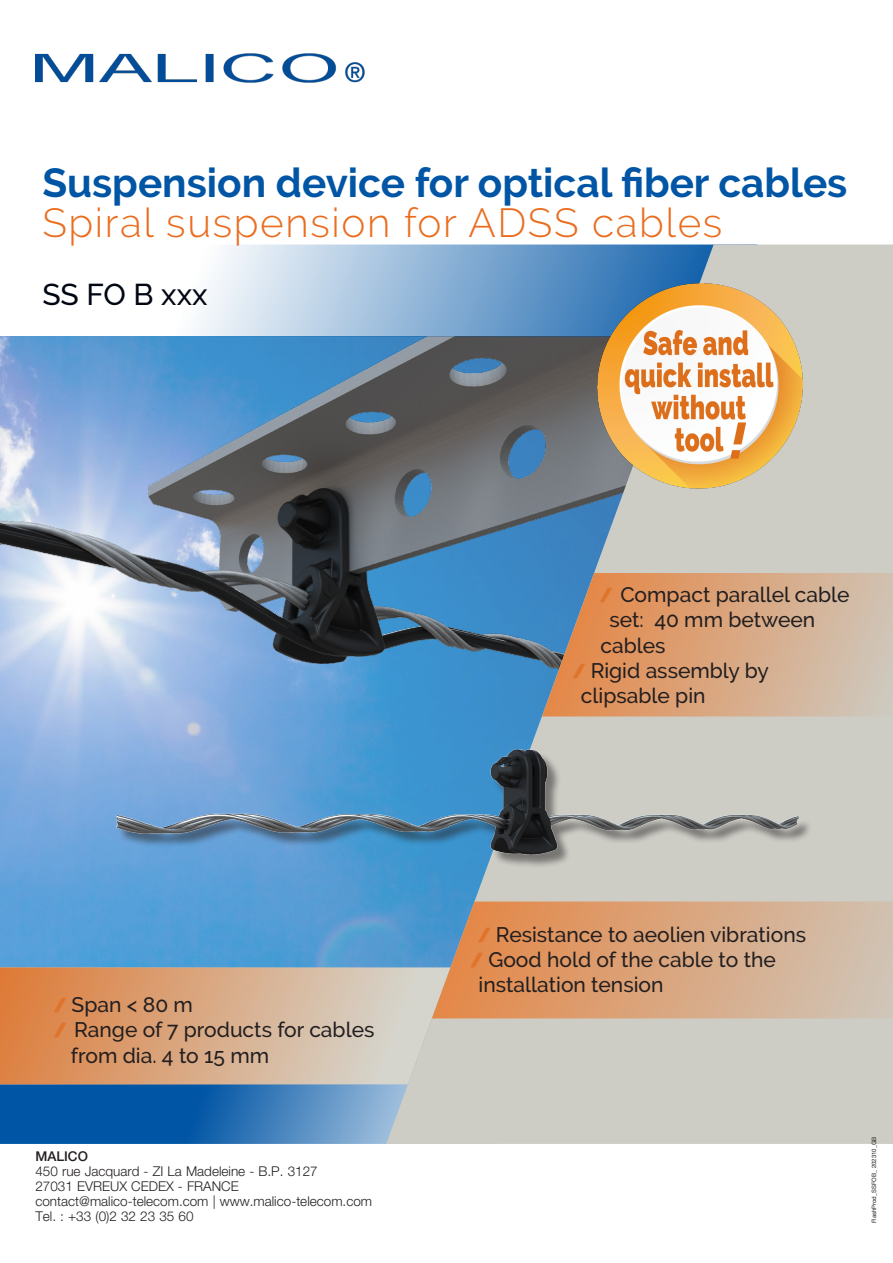
<style>
.page{position:relative;width:893px;height:1263px;background:#fff}
.page>*{position:absolute;margin:0;border:0;box-sizing:border-box;transform-origin:0 0}
.t1{font:700 40.5px "Raleway";color:#0155a5}
.t2{font:300 40.5px "Raleway";letter-spacing:.04em;color:#ea6d1f}
.t3{font:500 30px "Raleway";color:#000712}
.t4{font:500 21px/25.2px "Raleway";color:#231f20}
.t5{font:300 13.5px "Helvetica Neue LT Std";color:#231f20}
.t6{font:500 13.5px "Helvetica Neue LT Std";color:#231f20}
.t7{font:6px "Helvetica Neue LT Std";color:#231f20}
.s1{font-family:"Helvetica Neue LT Std";font-weight:900;font-size:19.5px;color:#df742c}
</style>
<div class="page">
<img style="left:0;top:793px;width:386px;height:174px">
<img style="left:0;top:337px;width:386px;height:456px">
<svg style="left:174px;top:244px;width:212px;height:93px"></svg>
<svg style="left:0;top:1084px;width:386px;height:60px;background:#276eb1"></svg>
<svg style="left:386px;top:244px;width:507px;height:900px;background:#a3aeb5"></svg>
<svg style="left:833px;top:573px;width:60px;height:143px;background:#d0c0ae"></svg>
<svg style="left:0;top:967px;width:451px;height:117px;background:#d8ac8a"></svg>
<img style="left:96px;top:558px;width:737px;height:317px">
<img style="left:597px;top:284px;width:205px;height:209px">
<svg style="left:432px;top:901px;width:461px;height:117px;background:#d4a582"></svg>
<img style="left:35px;top:53px;width:330px;height:30px">
<p class="t1" style="left:42px;top:159px;width:807px">Suspension device for optical fiber cables</p>
<p class="t2" style="left:42px;top:199px;width:682px">Spiral suspension for ADSS cables</p>
<p class="t3" style="left:42px;top:277px;width:167px">SS FO B xxx</p>
<p class="t4" style="left:54px;top:992px;width:141px"><span class="s1">/</span> Span &lt; 80 m</p>
<p class="t4" style="left:71px;top:1017px;width:305px;text-indent:-17px"><span class="s1">/</span> Range of 7 products for cables from dia. 4 to 15 mm</p>
<p class="t6" style="left:35px;top:1148px;width:54px">MALICO</p>
<p class="t5" style="left:35px;top:1163px;width:284px">450 rue Jacquard - ZI La Madeleine - B.P. 3127</p>
<p class="t5" style="left:35px;top:1178px;width:205px">27031 EVREUX CEDEX - FRANCE</p>
<p class="t5" style="left:35px;top:1193px;width:338px">contact@malico-telecom.com | www.malico-telecom.com</p>
<p class="t5" style="left:35px;top:1208px;width:160px">Tel. : +33 (0)2 32 23 35 60</p>
<p class="t4" style="left:600px;top:582px;width:251px"><span class="s1">/</span> Compact parallel cable</p>
<p class="t4" style="left:609px;top:607px;width:207px">set: 40 mm between</p>
<p class="t4" style="left:600px;top:632px;width:67px">cables</p>
<p class="t4" style="left:581px;top:658px;width:189px;text-indent:-8px"><span class="s1">/</span> Rigid assembly by clipsable pin</p>
<p class="t4" style="left:478px;top:921px;width:329px"><span class="s1">/</span> Resistance to aeolien vibrations</p>
<p class="t4" style="left:479px;top:947px;width:299px;text-indent:-8px"><span class="s1">/</span> Good hold of the cable to the installation tension</p>
<p class="t7" style="left:870px;top:1223px;width:88px;rotate:-90deg">FlashProd_SSFOB_ 202310_GB</p>
</div>
